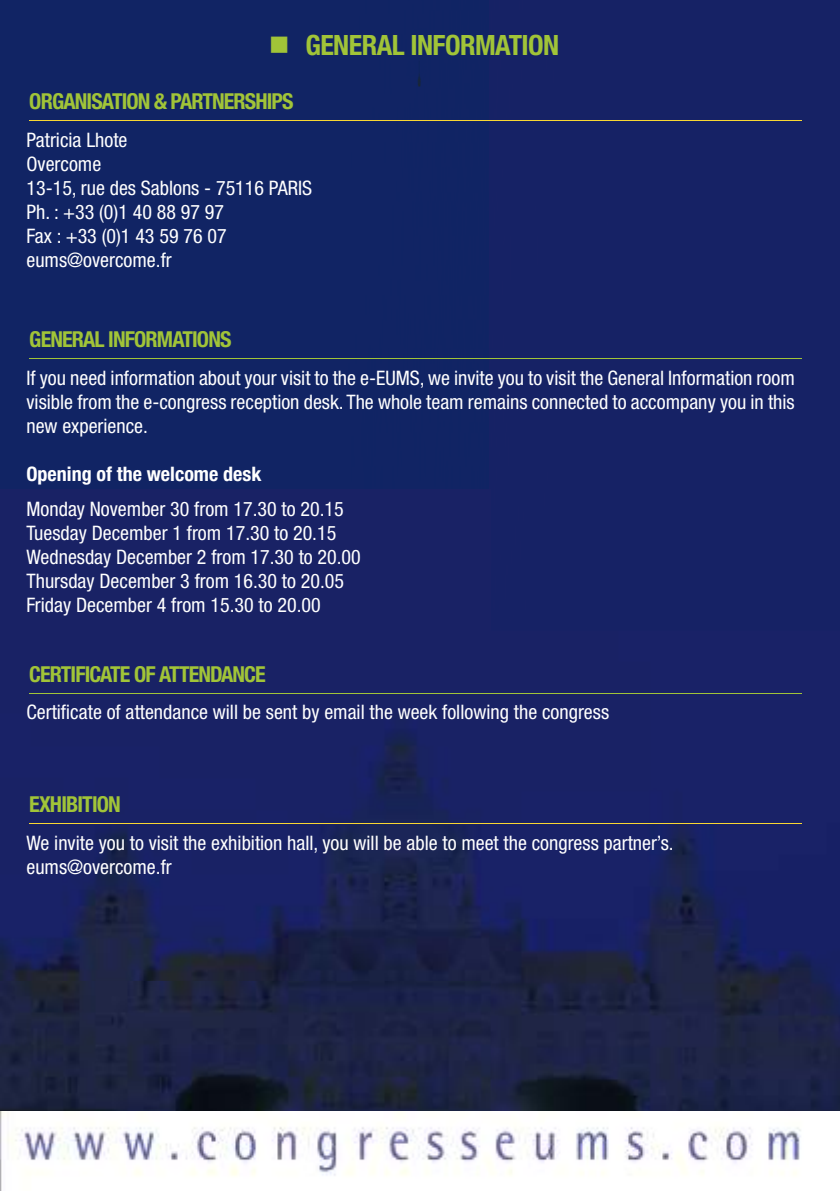
<style>
.page{position:relative;width:840px;height:1191px;background:#fff}
.page>*{position:absolute;margin:0;border:0;box-sizing:border-box;transform-origin:0 0}
.t1{font:700 condensed 28px "Helvetica Neue LT Std";letter-spacing:-.02em;color:#a1c438}
.t2{font:700 condensed 22px "Helvetica Neue LT Std";letter-spacing:-.04em;color:#a1c438}
.t3{font:condensed 20px/24px "Helvetica Neue LT Std";color:#fff}
.t4{font:700 condensed 20px "Helvetica Neue LT Std";color:#fff}
</style>
<div class="page">
<img style="left:0;top:0;width:839px;height:1111px">
<hr style="left:29px;top:120px;width:772px;height:1px;background:#f9d732">
<hr style="left:29px;top:358px;width:772px;height:1px;background:#a1c438">
<hr style="left:29px;top:693px;width:772px;height:1px;background:#a1c438">
<hr style="left:29px;top:823px;width:772px;height:1px;background:#f9d732">
<img style="left:0;top:1111px;width:801px;height:80px">
<h1 class="t1" style="left:269px;top:28px;width:292px">■ GENERAL INFORMATION</h1>
<p class="t2" style="left:29px;top:88px;width:265px">ORGANISATION &amp; PARTNERSHIPS</p>
<p class="t3" style="left:26px;top:127px;width:287px">Patricia Lhote<br>Overcome<br>13-15, rue des Sablons - 75116 PARIS<br>Ph. : +33 (0)1 40 88 97 97<br>Fax : +33 (0)1 43 59 76 07 eums@overcome.fr</p>
<p class="t2" style="left:29px;top:326px;width:204px">GENERAL INFORMATIONS</p>
<p class="t3" style="left:26px;top:365px;width:769px;text-align:justify">If you need information about your visit to the e-EUMS, we invite you to visit the General Information room visible from the e-congress reception desk. The whole team remains connected to accompany you in this new experience.</p>
<p class="t4" style="left:26px;top:461px;width:236px">Opening of the welcome desk</p>
<p class="t3" style="left:26px;top:497px;width:335px">Monday November 30 from 17.30 to 20.15<br>Tuesday December 1 from 17.30 to 20.15<br>Wednesday December 2 from 17.30 to 20.00<br>Thursday December 3 from 16.30 to 20.05<br>Friday December 4 from 15.30 to 20.00</p>
<p class="t2" style="left:29px;top:660px;width:238px">CERTIFICATE OF ATTENDANCE</p>
<p class="t3" style="left:26px;top:700px;width:584px">Certificate of attendance will be sent by email the week following the congress</p>
<p class="t2" style="left:29px;top:791px;width:93px">EXHIBITION</p>
<p class="t3" style="left:26px;top:830px;width:648px">We invite you to visit the exhibition hall, you will be able to meet the congress partner’s. eums@overcome.fr</p>
</div>
